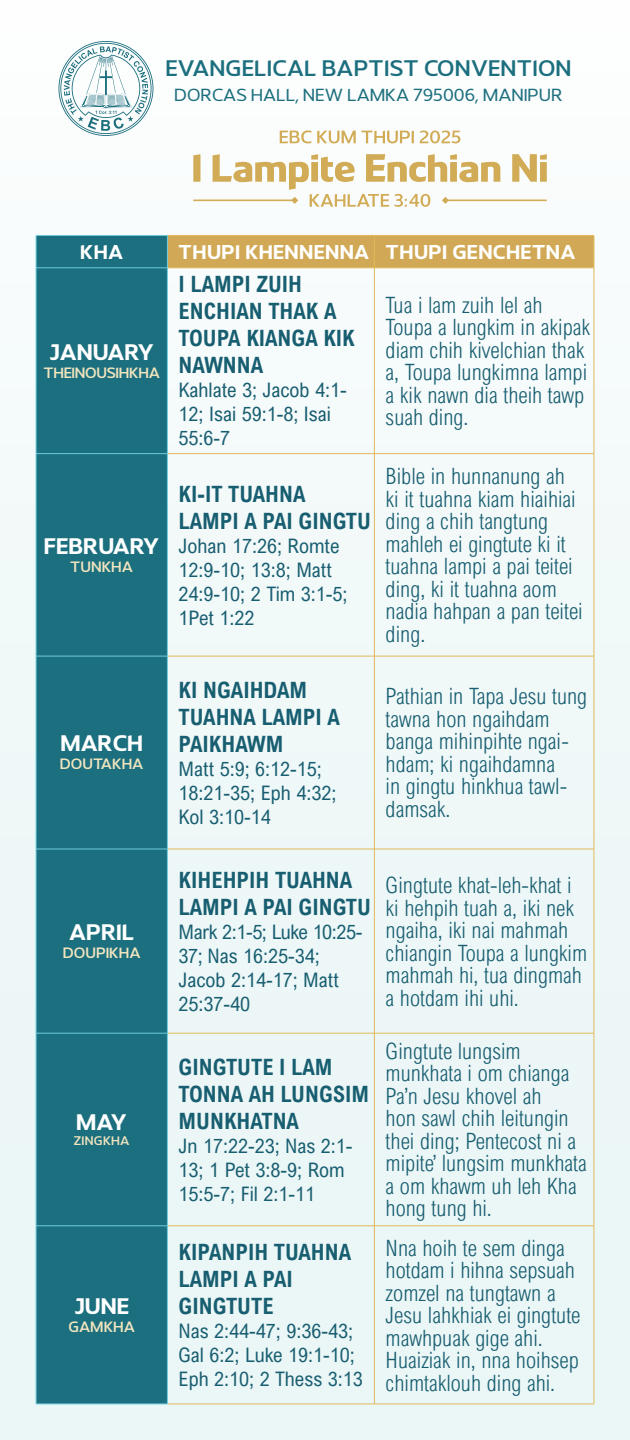
<style>
.page{position:relative;width:630px;height:1440px;background:#ebf6f6}
.page>*{position:absolute;margin:0;border:0;box-sizing:border-box;transform-origin:0 0}
.t1{font:300 22.5px/22.5px "Arial Nova Cond";color:#185e71}
.t2{font:700 22.5px/27px "Arial Nova Cond";color:#185e71}
.t3{font:700 22.5px "EBC Kum Thupi 2025 Semi";color:#fff}
.t4{font:22.5px "EBC Kum Thupi 2025 Medium";letter-spacing:.01em;color:#1c6f7e}
.t5{font:20px/24px "Arial Nova Cond";color:#185e71}
.t6{font:700 20px "EBC Kum Thupi 2025 Semi";letter-spacing:.02em;color:#fff}
.t7{font:17.5px "EBC Kum Thupi 2025";color:#1c6f7e}
.t8{font:15px "EBC Kum Thupi 2025 Medium";color:#f1e5bf}
.t9{font:15px "EBC Kum Thupi 2025 Medium";letter-spacing:-.02em;color:#f1e5bf}
.t10{font:12.5px "EBC Kum Thupi 2025 Medium";letter-spacing:.02em;color:#f1e5bf}
</style>
<div class="page">
<div style="left:37px;top:236px;width:130px;height:1168px;background:#1c6f7e"></div>
<div style="left:168px;top:236px;width:426px;height:31px;background:#d1a956"></div>
<hr style="left:167px;top:235px;width:207px;height:1px;background:#e0b95a">
<hr style="left:374px;top:235px;width:220px;height:1px;background:#e0b95a">
<hr style="left:374px;top:236px;width:1px;height:32px;background:#e0b95a">
<hr style="left:594px;top:236px;width:1px;height:32px;background:#e0b95a">
<hr style="left:167px;top:267px;width:207px;height:1px;background:#e0b95a">
<hr style="left:374px;top:267px;width:220px;height:1px;background:#e0b95a">
<hr style="left:374px;top:268px;width:1px;height:186px;background:#e0b95a">
<hr style="left:594px;top:268px;width:1px;height:186px;background:#e0b95a">
<hr style="left:167px;top:453px;width:207px;height:1px;background:#e0b95a">
<hr style="left:374px;top:453px;width:220px;height:1px;background:#e0b95a">
<hr style="left:374px;top:454px;width:1px;height:202px;background:#e0b95a">
<hr style="left:594px;top:454px;width:1px;height:202px;background:#e0b95a">
<hr style="left:167px;top:656px;width:207px;height:1px;background:#e0b95a">
<hr style="left:374px;top:656px;width:220px;height:1px;background:#e0b95a">
<hr style="left:374px;top:656px;width:1px;height:193px;background:#e0b95a">
<hr style="left:594px;top:656px;width:1px;height:193px;background:#e0b95a">
<hr style="left:167px;top:849px;width:207px;height:1px;background:#e0b95a">
<hr style="left:374px;top:849px;width:220px;height:1px;background:#e0b95a">
<hr style="left:374px;top:849px;width:1px;height:184px;background:#e0b95a">
<hr style="left:594px;top:849px;width:1px;height:184px;background:#e0b95a">
<hr style="left:167px;top:1033px;width:207px;height:1px;background:#e0b95a">
<hr style="left:374px;top:1033px;width:220px;height:1px;background:#e0b95a">
<hr style="left:374px;top:1033px;width:1px;height:193px;background:#e0b95a">
<hr style="left:594px;top:1033px;width:1px;height:193px;background:#e0b95a">
<hr style="left:167px;top:1225px;width:207px;height:1px;background:#e0b95a">
<hr style="left:374px;top:1225px;width:220px;height:1px;background:#e0b95a">
<hr style="left:374px;top:1226px;width:1px;height:178px;background:#e0b95a">
<hr style="left:594px;top:1226px;width:1px;height:178px;background:#e0b95a">
<hr style="left:167px;top:1404px;width:207px;height:1px;background:#e0b95a">
<hr style="left:374px;top:1404px;width:220px;height:1px;background:#e0b95a">
<hr style="left:36px;top:268px;width:1px;height:186px;background:#6cccdc">
<hr style="left:167px;top:268px;width:1px;height:186px;background:#6cccdc">
<hr style="left:36px;top:453px;width:131px;height:1px;background:#6cccdc">
<hr style="left:36px;top:454px;width:1px;height:202px;background:#6cccdc">
<hr style="left:167px;top:454px;width:1px;height:202px;background:#6cccdc">
<hr style="left:36px;top:656px;width:131px;height:1px;background:#6cccdc">
<hr style="left:36px;top:656px;width:1px;height:193px;background:#6cccdc">
<hr style="left:167px;top:656px;width:1px;height:193px;background:#6cccdc">
<hr style="left:36px;top:849px;width:131px;height:1px;background:#6cccdc">
<hr style="left:36px;top:849px;width:1px;height:184px;background:#6cccdc">
<hr style="left:167px;top:849px;width:1px;height:184px;background:#6cccdc">
<hr style="left:36px;top:1033px;width:131px;height:1px;background:#6cccdc">
<hr style="left:36px;top:1033px;width:1px;height:193px;background:#6cccdc">
<hr style="left:167px;top:1033px;width:1px;height:193px;background:#6cccdc">
<hr style="left:36px;top:1225px;width:131px;height:1px;background:#6cccdc">
<hr style="left:36px;top:1226px;width:1px;height:178px;background:#6cccdc">
<hr style="left:167px;top:1226px;width:1px;height:178px;background:#6cccdc">
<hr style="left:36px;top:1404px;width:131px;height:1px;background:#6cccdc">
<hr style="left:36px;top:235px;width:131px;height:1px;background:#6cccdc">
<hr style="left:36px;top:236px;width:1px;height:32px;background:#6cccdc">
<hr style="left:167px;top:236px;width:1px;height:32px;background:#6cccdc">
<hr style="left:36px;top:267px;width:131px;height:1px;background:#6cccdc">
<svg style="left:58px;top:41px;width:95px;height:95px"></svg>
<svg style="left:280px;top:130px;width:180px;height:13px"></svg>
<svg style="left:193px;top:154px;width:354px;height:53px"></svg>
<p class="t4" style="left:165px;top:55px;width:408px">EVANGELICAL BAPTIST CONVENTION</p>
<p class="t7" style="left:174px;top:84px;width:390px">DORCAS HALL, NEW LAMKA 795006, MANIPUR</p>
<p class="t6" style="left:80px;top:240px;width:45px">KHA</p>
<p class="t6" style="left:179px;top:240px;width:398px">THUPI KHENNENNA THUPI GENCHETNA</p>
<p class="t3" style="left:49px;top:338px;width:106px">JANUARY</p>
<p class="t9" style="left:44px;top:363px;width:118px">THEINOUSIHKHA</p>
<p class="t3" style="left:44px;top:532px;width:117px">FEBRUARY</p>
<p class="t8" style="left:70px;top:558px;width:64px">TUNKHA</p>
<p class="t3" style="left:60px;top:730px;width:84px">MARCH</p>
<p class="t8" style="left:60px;top:755px;width:85px">DOUTAKHA</p>
<p class="t3" style="left:69px;top:918px;width:66px">APRIL</p>
<p class="t8" style="left:63px;top:944px;width:79px">DOUPIKHA</p>
<p class="t3" style="left:76px;top:1108px;width:53px">MAY</p>
<p class="t10" style="left:74px;top:1133px;width:57px">ZINGKHA</p>
<p class="t3" style="left:74px;top:1292px;width:56px">JUNE</p>
<p class="t8" style="left:68px;top:1318px;width:68px">GAMKHA</p>
<p class="t2" style="left:179px;top:270px;width:178px">I LAMPI ZUIH<br>ENCHIAN THAK A<br>TOUPA KIANGA KIK<br>NAWNNA</p>
<p class="t5" style="left:179px;top:378px;width:170px">Kahlate 3; Jacob 4:1-<br>12; Isai 59:1-8; Isai<br>55:6-7</p>
<p class="t2" style="left:179px;top:480px;width:194px">KI-IT TUAHNA<br>LAMPI A PAI GINGTU</p>
<p class="t5" style="left:179px;top:533px;width:170px">Johan 17:26; Romte<br>12:9-10; 13:8; Matt<br>24:9-10; 2 Tim 3:1-5;<br>1Pet 1:22</p>
<p class="t2" style="left:179px;top:676px;width:163px">KI NGAIHDAM<br>TUAHNA LAMPI A<br>PAIKHAWM</p>
<p class="t5" style="left:179px;top:756px;width:159px">Matt 5:9; 6:12-15;<br>18:21-35; Eph 4:32;<br>Kol 3:10-14</p>
<p class="t1" style="left:386px;top:293px;width:206px">Tua i lam zuih lel ah<br>Toupa a lungkim in akipak diam chih kivelchian thak a, Toupa lungkimna lampi a kik nawn dia theih tawp suah ding.</p>
<p class="t1" style="left:386px;top:465px;width:199px">Bible in hunnanung ah ki it tuahna kiam hiaihiai ding a chih tangtung mahleh ei gingtute ki it tuahna lampi a pai teitei ding, ki it tuahna aom nadia hahpan a pan teitei ding.</p>
<p class="t1" style="left:386px;top:685px;width:203px">Pathian in Tapa Jesu tung tawna hon ngaihdam banga mihinpihte ngai&shy;hdam; ki ngaihdamna<br>in gingtu hinkhua tawl&shy;damsak.</p>
<p class="t2" style="left:179px;top:866px;width:194px">KIHEHPIH TUAHNA<br>LAMPI A PAI GINGTU</p>
<p class="t5" style="left:179px;top:919px;width:185px">Mark 2:1-5; Luke 10:25-<br>37; Nas 16:25-34;<br>Jacob 2:14-17; Matt<br>25:37-40</p>
<p class="t2" style="left:179px;top:1053px;width:192px">GINGTUTE I LAM<br>TONNA AH LUNGSIM<br>MUNKHATNA</p>
<p class="t5" style="left:179px;top:1133px;width:175px">Jn 17:22-23; Nas 2:1-<br>13; 1 Pet 3:8-9; Rom<br>15:5-7; Fil 2:1-11</p>
<p class="t2" style="left:179px;top:1238px;width:174px">KIPANPIH TUAHNA<br>LAMPI A PAI<br>GINGTUTE</p>
<p class="t5" style="left:179px;top:1319px;width:186px">Nas 2:44-47; 9:36-43;<br>Gal 6:2; Luke 19:1-10;<br>Eph 2:10; 2 Thess 3:13</p>
<p class="t1" style="left:386px;top:873px;width:203px">Gingtute khat-leh-khat i ki hehpih tuah a, iki nek ngaiha, iki nai mahmah chiangin Toupa a lungkim mahmah hi, tua dingmah a hotdam ihi uhi.</p>
<p class="t1" style="left:386px;top:1039px;width:203px">Gingtute lungsim munkhata i om chianga<br>Pa’n Jesu khovel ah<br>hon sawl chih leitungin thei ding; Pentecost ni a mipite’ lungsim munkhata a om khawm uh leh Kha hong tung hi.</p>
<p class="t1" style="left:386px;top:1236px;width:196px">Nna hoih te sem dinga hotdam i hihna sepsuah zomzel na tungtawn a<br>Jesu lahkhiak ei gingtute mawhpuak gige ahi.<br>Huaiziak in, nna hoihsep chimtaklouh ding ahi.</p>
</div>
